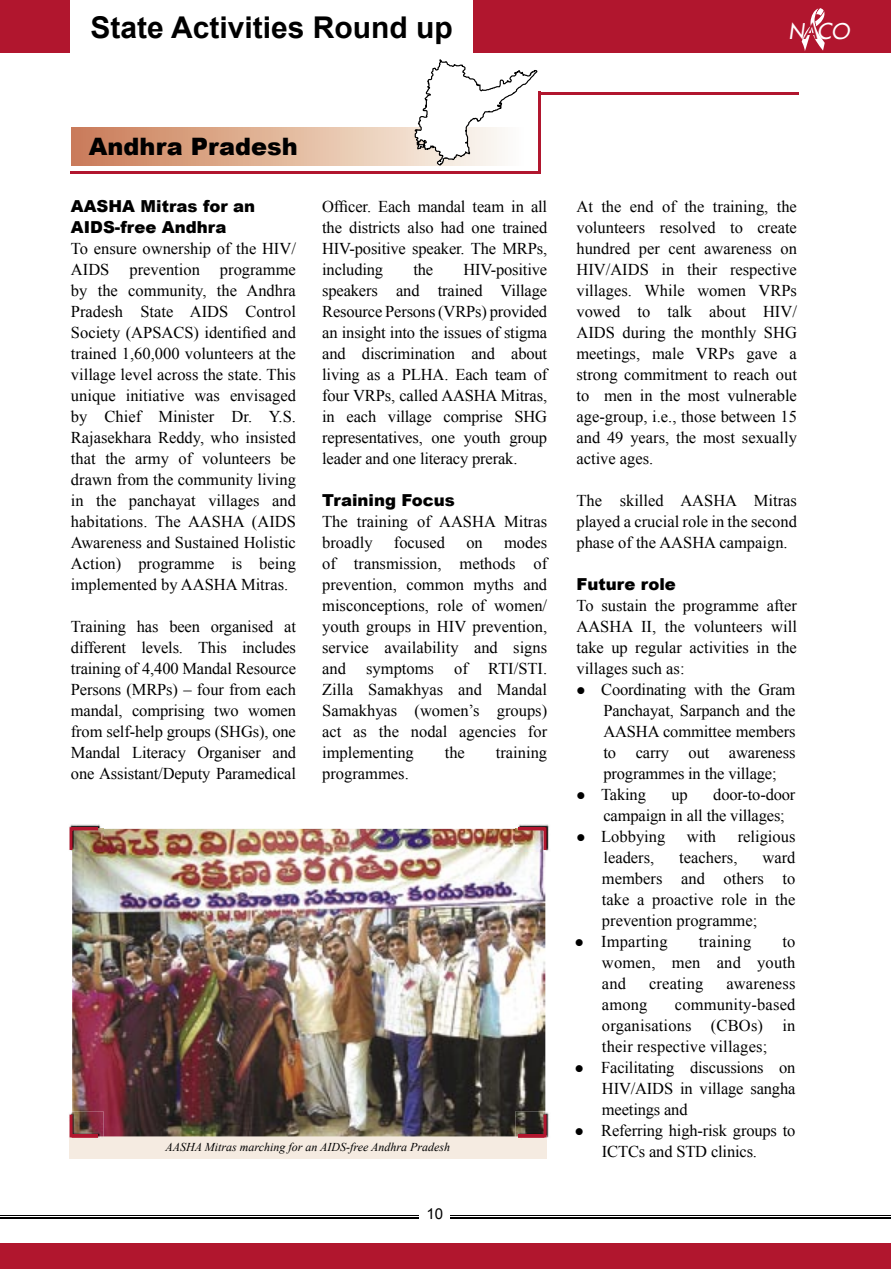
<style>
.page{position:relative;width:891px;height:1269px;background:#fff}
.page>*{position:absolute;margin:0;border:0;box-sizing:border-box;transform-origin:0 0}
.t1{font:700 30px "Arial";color:#000}
.t2{font:900 24px "Arial";color:#000}
.t3{font:21.3px "Futura 2";color:#fff;scale:.9 1}
.t4{font:16.5px/21px "Times New Roman";color:#000;text-align:justify}
.t5{font:900 16.5px/21px "Arial";color:#000}
.t6{font:15px "Arial";color:#000}
.t7{font:italic 12px "Times New Roman";color:#000}
.s1{color:#b1162e}
</style>
<div class="page">
<div style="left:0;top:0;width:891px;height:53px;background:#b1162e"></div>
<div style="left:0;top:1243px;width:891px;height:26px;background:#b1162e"></div>
<hr style="left:0;top:1216px;width:891px;height:1px;background:#000">
<hr style="left:0;top:1217px;width:891px;height:2px;background:#000">
<div style="left:419px;top:1204px;width:31px;height:20px;background:#fff"></div>
<img style="left:802px;top:8px;width:23px;height:43px">
<div style="left:70px;top:0;width:403px;height:56px;background:#fff"></div>
<hr style="left:70px;top:171px;width:471px;height:3px;background:#b1162e">
<svg style="left:71px;top:128px;width:344px;height:38px;background:#ddad91"></svg>
<hr style="left:538px;top:92px;width:3px;height:81px;background:#b1162e">
<hr style="left:538px;top:92px;width:261px;height:3px;background:#b1162e">
<div style="left:69px;top:1135px;width:477px;height:24px;background:#f5ebe1"></div>
<svg style="left:415px;top:59px;width:122px;height:107px"></svg>
<img style="left:72px;top:829px;width:473px;height:307px">
<img style="left:69px;top:824px;width:34px;height:27px">
<img style="left:72px;top:829px;width:31px;height:23px">
<svg style="left:70px;top:827px;width:28px;height:23px"></svg>
<img style="left:515px;top:824px;width:34px;height:27px">
<img style="left:515px;top:829px;width:30px;height:23px">
<svg style="left:518px;top:827px;width:29px;height:23px"></svg>
<img style="left:515px;top:1111px;width:34px;height:28px">
<svg style="left:518px;top:1115px;width:29px;height:22px"></svg>
<img style="left:69px;top:1112px;width:3px;height:23px">
<img style="left:69px;top:1135px;width:34px;height:3px">
<img style="left:72px;top:1111px;width:31px;height:25px">
<svg style="left:70px;top:1115px;width:28px;height:22px"></svg>
<h1 class="t1" style="left:90px;top:7px;width:364px">State Activities Round up</h1>
<p class="t3" style="left:789px;top:17px;width:73px">N<span class="s1">A</span>CO</p>
<h2 class="t2" style="left:89px;top:129px;width:210px">Andhra Pradesh</h2>
<p class="t5" style="left:71px;top:195px;width:186px">AASHA Mitras for an<br>AIDS-free Andhra</p>
<p class="t4" style="left:71px;top:237px;width:227px">To ensure ownership of the HIV/ AIDS prevention programme by the community, the Andhra Pradesh State AIDS Control Society (APSACS) identified and trained 1,60,000 volunteers at the village level across the state. This unique initiative was envisaged by Chief Minister Dr. Y.S.<br>Rajasekhara Reddy, who insisted that the army of volunteers be drawn from the community living in the panchayat villages and habitations. The AASHA (AIDS Awareness and Sustained Holistic Action) programme is being implemented by AASHA Mitras.</p>
<p class="t4" style="left:71px;top:615px;width:227px">Training has been organised at different levels. This includes training of 4,400 Mandal Resource Persons (MRPs) – four from each mandal, comprising two women from self-help groups (SHGs), one Mandal Literacy Organiser and one Assistant/Deputy Paramedical</p>
<p class="t4" style="left:322px;top:195px;width:227px">Officer. Each mandal team in all the districts also had one trained HIV-positive speaker. The MRPs, including</p>
<p class="t4" style="left:322px;top:258px;width:227px;text-indent:141px">HIV-positive speakers and trained Village Resource Persons (VRPs) provided an insight into the issues of stigma and discrimination and about living as a PLHA. Each team of four VRPs, called AASHA Mitras, in each village comprise SHG representatives, one youth group leader and one literacy prerak.</p>
<p class="t5" style="left:322px;top:489px;width:134px">Training Focus</p>
<p class="t4" style="left:322px;top:510px;width:227px">The training of AASHA Mitras broadly</p>
<p class="t4" style="left:413px;top:258px;width:21px">the</p>
<p class="t4" style="left:322px;top:531px;width:227px;text-indent:182px">modes of transmission, methods of prevention, common myths and misconceptions, role of women/ youth groups in HIV prevention, service availability and signs and symptoms of RTI/STI.<br>Zilla Samakhyas and Mandal Samakhyas (women’s groups) act as the nodal agencies for implementing</p>
<p class="t4" style="left:394px;top:531px;width:53px">focused</p>
<p class="t4" style="left:466px;top:531px;width:18px">on</p>
<p class="t4" style="left:445px;top:741px;width:22px">the</p>
<p class="t4" style="left:496px;top:741px;width:53px">training</p>
<p class="t4" style="left:322px;top:762px;width:88px">programmes.</p>
<p class="t7" style="left:165px;top:1139px;width:286px">AASHA Mitras marching for an AIDS-free Andhra Pradesh</p>
<p class="t6" style="left:427px;top:1204px;width:18px">10</p>
<p class="t4" style="left:576px;top:195px;width:222px">At the end of the training, the volunteers resolved to create hundred per cent awareness on HIV/AIDS in their respective villages. While women VRPs vowed to talk about HIV/ AIDS during the monthly SHG meetings, male VRPs gave a strong commitment to reach out to men in the most vulnerable age-group, i.e., those between 15 and 49 years, the most sexually active ages.</p>
<p class="t4" style="left:576px;top:489px;width:222px">The skilled AASHA Mitras played a crucial role in the second phase of the AASHA campaign.</p>
<p class="t5" style="left:576px;top:573px;width:101px">Future role</p>
<p class="t4" style="left:576px;top:594px;width:222px">To sustain the programme after AASHA II, the volunteers will take up regular activities in the villages such as:</p>
<p class="t4" style="left:603px;top:678px;width:194px;text-indent:-27px">● Coordinating with the Gram Panchayat, Sarpanch and the AASHA committee members to carry out awareness programmes in the village;</p>
<p class="t4" style="left:576px;top:783px;width:71px">● Taking</p>
<p class="t4" style="left:671px;top:783px;width:18px">up</p>
<p class="t4" style="left:603px;top:783px;width:194px;text-indent:110px">door-to-door campaign in all the villages;</p>
<p class="t4" style="left:576px;top:825px;width:90px">● Lobbying</p>
<p class="t4" style="left:687px;top:825px;width:31px">with</p>
<p class="t4" style="left:738px;top:825px;width:59px">religious</p>
<p class="t4" style="left:603px;top:846px;width:52px">leaders,</p>
<p class="t4" style="left:679px;top:846px;width:60px">teachers,</p>
<p class="t4" style="left:602px;top:846px;width:195px;text-indent:161px">ward members and others to take a proactive role in the prevention programme;</p>
<p class="t4" style="left:575px;top:930px;width:94px">● Imparting</p>
<p class="t4" style="left:699px;top:930px;width:54px">training</p>
<p class="t4" style="left:602px;top:930px;width:195px;text-indent:181px">to women, men and youth and</p>
<p class="t4" style="left:649px;top:972px;width:56px">creating</p>
<p class="t4" style="left:726px;top:972px;width:71px">awareness</p>
<p class="t4" style="left:602px;top:993px;width:195px;text-indent:73px">community-based organisations (CBOs) in their respective villages;</p>
<p class="t4" style="left:602px;top:1056px;width:195px;text-indent:-27px">● Facilitating discussions on HIV/AIDS in village sangha meetings and</p>
<p class="t4" style="left:602px;top:1119px;width:195px;text-indent:-27px">● Referring high-risk groups to<br>ICTCs and STD clinics.</p>
<p class="t4" style="left:602px;top:993px;width:47px">among</p>
</div>
